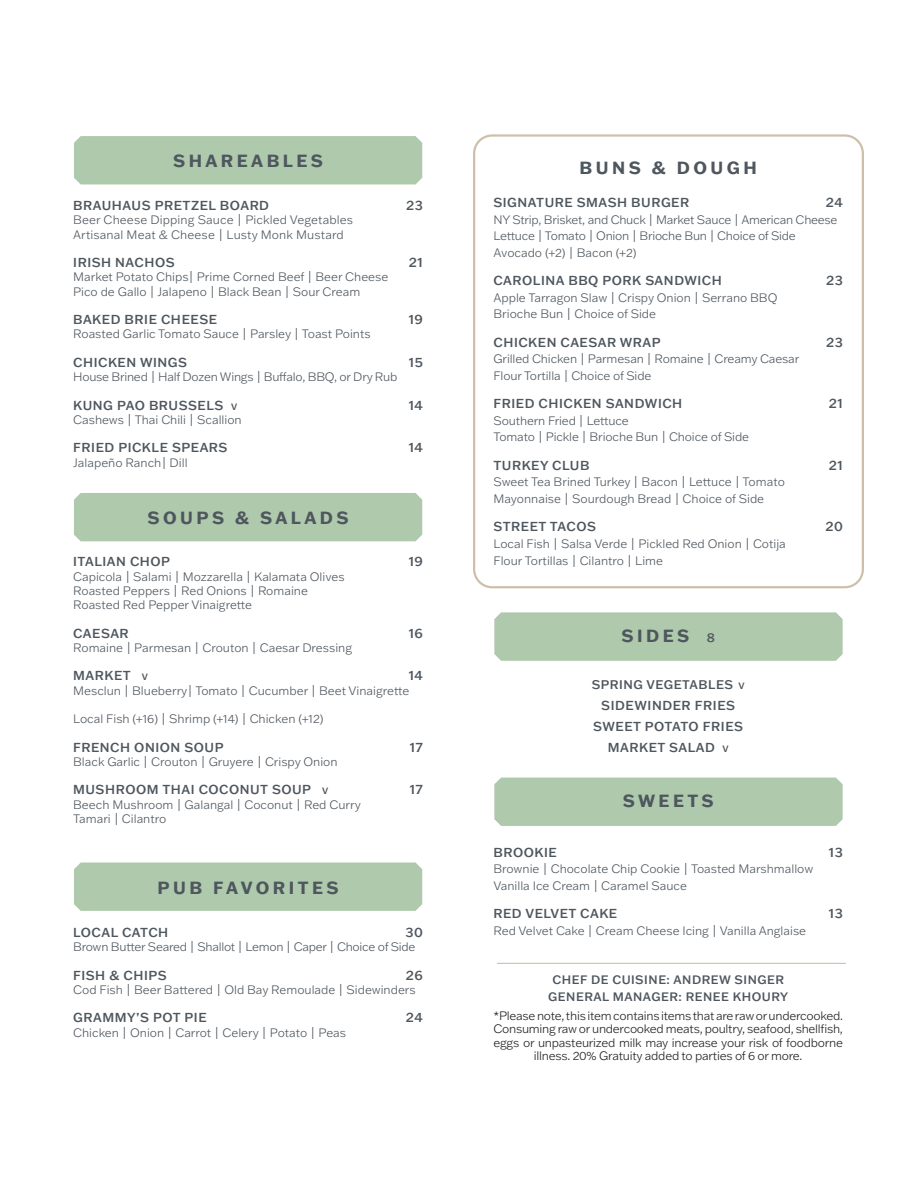
<style>
.page{position:relative;width:918px;height:1188px;background:#fff}
.page>*{position:absolute;margin:0;border:0;box-sizing:border-box;transform-origin:0 0}
.t1{font:700 17.25px "Franklin Gothic ATF";letter-spacing:.2em;color:#4e565e}
.t2{font:500 12.75px "Franklin Gothic ATF";letter-spacing:.04em;color:#4e565e}
.t3{font:500 12.3px "Franklin Gothic ATF";letter-spacing:.04em;color:#4e565e}
.t4{font:300 12px "Franklin Gothic ATF";color:#4e565e}
.t5{font:300 12px/13.5px "Franklin Gothic ATF";letter-spacing:-.02em;color:#231f20;text-align:center}
.t6{font:300 12px/16.5px "Franklin Gothic ATF";letter-spacing:-.02em;color:#4e565e}
.t7{font:500 12px "Franklin Gothic ATF";letter-spacing:.04em;color:#4e565e}
.s1{font-size:9px}
.s2{font-weight:500;font-size:12px}
</style>
<div class="page">
<div style="left:494px;top:612px;width:349px;height:49px;background:#aec9ab"></div>
<div style="left:473px;top:134px;width:391px;height:454px;border:2px solid #9d8055;border-radius:18px"></div>
<div style="left:74px;top:136px;width:348px;height:48px;background:#aec9ab"></div>
<div style="left:74px;top:493px;width:348px;height:48px;background:#aec9ab"></div>
<div style="left:74px;top:862px;width:348px;height:49px;background:#aec9ab"></div>
<div style="left:494px;top:778px;width:349px;height:48px;background:#aec9ab"></div>
<hr style="left:497px;top:963px;width:349px;height:1px;background:#9d8055">
<p class="t1" style="left:173px;top:150px;width:151px">SHAREABLES</p>
<p class="t2" style="left:73px;top:197px;width:197px">BRAUHAUS PRETZEL BOARD</p>
<p class="t2" style="left:406px;top:197px;width:18px">23</p>
<p class="t4" style="left:73px;top:212px;width:281px">Beer Cheese Dipping Sauce | Pickled Vegetables</p>
<p class="t4" style="left:73px;top:226px;width:272px">Artisanal Meat &amp; Cheese | Lusty Monk Mustard</p>
<p class="t2" style="left:73px;top:254px;width:103px">IRISH NACHOS</p>
<p class="t2" style="left:409px;top:254px;width:16px">21</p>
<p class="t4" style="left:73px;top:269px;width:317px">Market Potato Chips| Prime Corned Beef | Beer Cheese</p>
<p class="t4" style="left:73px;top:283px;width:289px">Pico de Gallo | Jalapeno | Black Bean | Sour Cream</p>
<p class="t2" style="left:73px;top:311px;width:145px">BAKED BRIE CHEESE</p>
<p class="t2" style="left:409px;top:311px;width:16px">19</p>
<p class="t4" style="left:73px;top:326px;width:299px">Roasted Garlic Tomato Sauce | Parsley | Toast Points</p>
<p class="t2" style="left:73px;top:354px;width:115px">CHICKEN WINGS</p>
<p class="t2" style="left:409px;top:354px;width:16px">15</p>
<p class="t6" style="left:73px;top:368px;width:326px">House Brined | Half Dozen Wings | Buffalo, BBQ, or Dry Rub</p>
<p class="t2" style="left:73px;top:396px;width:166px">KUNG PAO BRUSSELS <span class="s1">V</span></p>
<p class="t2" style="left:409px;top:396px;width:16px">14</p>
<p class="t4" style="left:73px;top:412px;width:170px">Cashews | Thai Chili | Scallion</p>
<p class="t2" style="left:73px;top:439px;width:156px">FRIED PICKLE SPEARS</p>
<p class="t2" style="left:409px;top:439px;width:16px">14</p>
<p class="t4" style="left:73px;top:454px;width:116px">Jalapeño Ranch| Dill</p>
<p class="t1" style="left:148px;top:506px;width:203px">SOUPS &amp; SALADS</p>
<p class="t2" style="left:73px;top:553px;width:98px">ITALIAN CHOP</p>
<p class="t2" style="left:409px;top:553px;width:16px">19</p>
<p class="t4" style="left:73px;top:568px;width:273px">Capicola | Salami | Mozzarella | Kalamata Olives</p>
<p class="t4" style="left:73px;top:583px;width:236px">Roasted Peppers | Red Onions | Romaine</p>
<p class="t4" style="left:73px;top:597px;width:181px">Roasted Red Pepper Vinaigrette</p>
<p class="t2" style="left:73px;top:624px;width:57px">CAESAR</p>
<p class="t2" style="left:409px;top:624px;width:16px">16</p>
<p class="t4" style="left:73px;top:640px;width:280px">Romaine | Parmesan | Crouton | Caesar Dressing</p>
<p class="t2" style="left:73px;top:667px;width:76px">MARKET <span class="s1">V</span></p>
<p class="t2" style="left:409px;top:667px;width:16px">14</p>
<p class="t4" style="left:73px;top:682px;width:338px">Mesclun | Blueberry| Tomato | Cucumber | Beet Vinaigrette</p>
<p class="t4" style="left:73px;top:711px;width:252px">Local Fish (+16) | Shrimp (+14) | Chicken (+12)</p>
<p class="t2" style="left:73px;top:738px;width:152px">FRENCH ONION SOUP</p>
<p class="t2" style="left:410px;top:738px;width:15px">17</p>
<p class="t4" style="left:73px;top:754px;width:266px">Black Garlic | Crouton | Gruyere | Crispy Onion</p>
<p class="t2" style="left:73px;top:781px;width:257px">MUSHROOM THAI COCONUT SOUP <span class="s1">V</span></p>
<p class="t2" style="left:410px;top:781px;width:15px">17</p>
<p class="t4" style="left:73px;top:796px;width:289px">Beech Mushroom | Galangal | Coconut | Red Curry</p>
<p class="t4" style="left:73px;top:811px;width:95px">Tamari | Cilantro</p>
<p class="t1" style="left:158px;top:876px;width:182px">PUB FAVORITES</p>
<p class="t2" style="left:73px;top:924px;width:97px">LOCAL CATCH</p>
<p class="t2" style="left:406px;top:924px;width:19px">30</p>
<p class="t6" style="left:73px;top:938px;width:344px">Brown Butter Seared | Shallot | Lemon | Caper | Choice of Side</p>
<p class="t2" style="left:73px;top:966px;width:95px">FISH &amp; CHIPS</p>
<p class="t2" style="left:406px;top:966px;width:19px">26</p>
<p class="t4" style="left:73px;top:982px;width:344px">Cod Fish | Beer Battered | Old Bay Remoulade | Sidewinders</p>
<p class="t2" style="left:73px;top:1009px;width:135px">GRAMMY’S POT PIE</p>
<p class="t2" style="left:406px;top:1009px;width:19px">24</p>
<p class="t4" style="left:73px;top:1024px;width:274px">Chicken | Onion | Carrot | Celery | Potato | Peas</p>
<p class="t1" style="left:580px;top:156px;width:179px">BUNS &amp; DOUGH</p>
<p class="t2" style="left:493px;top:194px;width:197px">SIGNATURE SMASH BURGER</p>
<p class="t2" style="left:826px;top:194px;width:19px">24</p>
<p class="t6" style="left:493px;top:211px;width:346px">NY Strip, Brisket, and Chuck | Market Sauce | American Cheese<br>Lettuce | Tomato | Onion | Brioche Bun | Choice of Side</p>
<p class="t4" style="left:493px;top:245px;width:145px">Avocado (+2) | Bacon (+2)</p>
<p class="t2" style="left:493px;top:272px;width:230px">CAROLINA BBQ PORK SANDWICH</p>
<p class="t2" style="left:826px;top:272px;width:18px">23</p>
<p class="t4" style="left:493px;top:290px;width:286px">Apple Tarragon Slaw | Crispy Onion | Serrano BBQ</p>
<p class="t4" style="left:493px;top:306px;width:164px">Brioche Bun | Choice of Side</p>
<p class="t2" style="left:493px;top:334px;width:169px">CHICKEN CAESAR WRAP</p>
<p class="t2" style="left:826px;top:334px;width:18px">23</p>
<p class="t4" style="left:493px;top:351px;width:307px">Grilled Chicken | Parmesan | Romaine | Creamy Caesar</p>
<p class="t4" style="left:493px;top:368px;width:159px">Flour Tortilla | Choice of Side</p>
<p class="t2" style="left:493px;top:395px;width:190px">FRIED CHICKEN SANDWICH</p>
<p class="t2" style="left:829px;top:395px;width:16px">21</p>
<p class="t4" style="left:493px;top:413px;width:137px">Southern Fried | Lettuce</p>
<p class="t4" style="left:493px;top:429px;width:257px">Tomato | Pickle | Brioche Bun | Choice of Side</p>
<p class="t2" style="left:493px;top:457px;width:98px">TURKEY CLUB</p>
<p class="t2" style="left:829px;top:457px;width:16px">21</p>
<p class="t4" style="left:493px;top:474px;width:293px">Sweet Tea Brined Turkey | Bacon | Lettuce | Tomato</p>
<p class="t4" style="left:493px;top:491px;width:272px">Mayonnaise | Sourdough Bread | Choice of Side</p>
<p class="t2" style="left:493px;top:518px;width:104px">STREET TACOS</p>
<p class="t2" style="left:826px;top:518px;width:19px">20</p>
<p class="t4" style="left:493px;top:536px;width:294px">Local Fish | Salsa Verde | Pickled Red Onion | Cotija</p>
<p class="t4" style="left:493px;top:553px;width:171px">Flour Tortillas | Cilantro | Lime</p>
<p class="t1" style="left:622px;top:625px;width:95px">SIDES <span class="s2">8</span></p>
<p class="t3" style="left:592px;top:676px;width:154px">SPRING VEGETABLES <span class="s1">V</span></p>
<p class="t2" style="left:601px;top:697px;width:135px">SIDEWINDER FRIES</p>
<p class="t2" style="left:593px;top:718px;width:151px">SWEET POTATO FRIES</p>
<p class="t2" style="left:608px;top:739px;width:123px">MARKET SALAD <span class="s1">V</span></p>
<p class="t1" style="left:623px;top:789px;width:92px">SWEETS</p>
<p class="t2" style="left:493px;top:844px;width:65px">BROOKIE</p>
<p class="t2" style="left:829px;top:844px;width:15px">13</p>
<p class="t4" style="left:493px;top:861px;width:321px">Brownie | Chocolate Chip Cookie | Toasted Marshmallow</p>
<p class="t4" style="left:493px;top:878px;width:195px">Vanilla Ice Cream | Caramel Sauce</p>
<p class="t2" style="left:493px;top:905px;width:125px">RED VELVET CAKE</p>
<p class="t2" style="left:829px;top:905px;width:15px">13</p>
<p class="t4" style="left:493px;top:923px;width:314px">Red Velvet Cake | Cream Cheese Icing | Vanilla Anglaise</p>
<p class="t7" style="left:552px;top:971px;width:233px">CHEF DE CUISINE: ANDREW SINGER</p>
<p class="t7" style="left:548px;top:989px;width:242px">GENERAL MANAGER: RENEE KHOURY</p>
<p class="t5" style="left:493px;top:1009px;width:351px">*Please note, this item contains items that are raw or undercooked.</p>
<p class="t5" style="left:493px;top:1022px;width:351px">Consuming raw or undercooked meats, poultry, seafood, shellfish, eggs or unpasteurized milk may increase your risk of foodborne illness. 20% Gratuity added to parties of 6 or more.</p>
</div>
